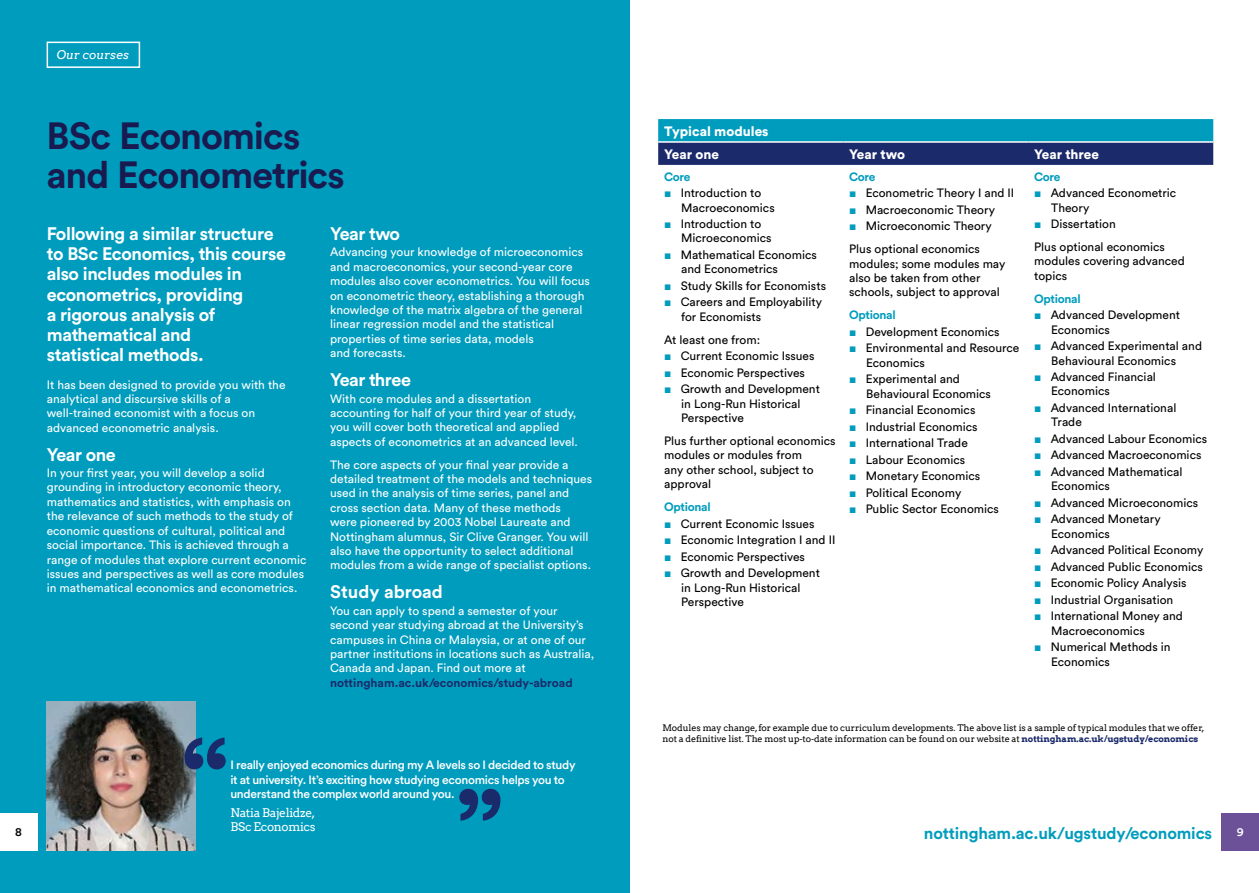
<style>
.page{position:relative;width:1259px;height:893px;background:#fff}
.page>*{position:absolute;margin:0;border:0;box-sizing:border-box;transform-origin:0 0}
.t1{font:700 37.5px/39px "Circular Pro";letter-spacing:-.03em;color:#191a50}
.t2{font:700 18px/20.2px "Circular Pro";letter-spacing:-.02em;color:#fff}
.t3{font:700 18px "Circular Pro";color:#fff}
.t4{font:700 16.5px "Circular Pro";letter-spacing:-.01em;color:#009cbd}
.t5{font:900 13.5px/23px "Circular Pro";color:#fff}
.t6{font:12px/14.4px "Circular Pro";color:#fff}
.t7{font:12px/14.4px "Circular Pro";color:#000}
.t8{font:500 12px/14.4px "Circular Pro";letter-spacing:-.025em;color:#fff}
.t9{font:700 12px "Circular Pro";color:#1b2a6b}
.t10{font:700 12px "Circular Pro";letter-spacing:-.025em;color:#009cbd}
.t11{font:12px/14.4px "Arvo";letter-spacing:-.02em;color:#fff}
.t12{font:italic 12px "Arvo";color:#fff}
.t13{font:500 12px "Circular Pro";color:#000}
.t14{font:9px/10.5px "Arvo";letter-spacing:-.01em;color:#000}
.s1{font-family:"Arial";color:#009cbd}
.s2{font-weight:700;color:#1b2a6b}
</style>
<div class="page">
<div style="left:0;top:0;width:629px;height:893px;background:#009cbd"></div>
<div style="left:0;top:813px;width:37px;height:37px;background:#fff"></div>
<div style="left:1221px;top:813px;width:38px;height:37px;background:#6c5198"></div>
<svg style="left:658px;top:119px;width:555px;height:46px;background:#0e6394"></svg>
<hr style="left:658px;top:141px;width:185px;height:2px;background:#fff">
<hr style="left:843px;top:141px;width:185px;height:2px;background:#fff">
<hr style="left:1028px;top:141px;width:185px;height:2px;background:#fff">
<img style="left:47px;top:702px;width:149px;height:148px">
<svg style="left:185px;top:737px;width:41px;height:32px"></svg>
<svg style="left:459px;top:789px;width:41px;height:32px"></svg>
<div style="left:47px;top:42px;width:93px;height:26px;border:2px solid #fff"></div>
<p class="t12" style="left:57px;top:47px;width:74px">Our courses</p>
<h1 class="t1" style="left:47px;top:115px;width:300px">BSc Economics and Econometrics</h1>
<h2 class="t2" style="left:47px;top:223px;width:241px">Following a similar structure to BSc Economics, this course also includes modules in econometrics, providing<br>a rigorous analysis of mathematical and<br>statistical methods.</h2>
<p class="t6" style="left:47px;top:377px;width:240px">It has been designed to provide you with the analytical and discursive skills of a well-trained economist with a focus on advanced econometric analysis.</p>
<h2 class="t2" style="left:47px;top:443px;width:70px">Year one</h2>
<p class="t6" style="left:47px;top:465px;width:261px">In your first year, you will develop a solid grounding in introductory economic theory, mathematics and statistics, with emphasis on the relevance of such methods to the study of economic questions of cultural, political and social importance. This is achieved through a range of modules that explore current economic issues and perspectives as well as core modules in mathematical economics and econometrics.</p>
<h2 class="t2" style="left:330px;top:223px;width:72px">Year two</h2>
<p class="t6" style="left:330px;top:245px;width:261px">Advancing your knowledge of microeconomics and macroeconomics, your second-year core modules also cover econometrics. You will focus on econometric theory, establishing a thorough knowledge of the matrix algebra of the general linear regression model and the statistical properties of time series data, models<br>and forecasts.</p>
<h2 class="t2" style="left:330px;top:369px;width:82px">Year three</h2>
<p class="t6" style="left:330px;top:391px;width:249px">With core modules and a dissertation accounting for half of your third year of study, you will cover both theoretical and applied aspects of econometrics at an advanced level.</p>
<p class="t6" style="left:330px;top:457px;width:263px">The core aspects of your final year provide a detailed treatment of the models and techniques used in the analysis of time series, panel and cross section data. Many of these methods<br>were pioneered by 2003 Nobel Laureate and Nottingham alumnus, Sir Clive Granger. You will also have the opportunity to select additional modules from a wide range of specialist options.</p>
<h2 class="t3" style="left:330px;top:579px;width:114px">Study abroad</h2>
<p class="t6" style="left:330px;top:603px;width:266px">You can apply to spend a semester of your second year studying abroad at the University’s campuses in China or Malaysia, or at one of our partner institutions in locations such as Australia, Canada and Japan. Find out more at</p>
<p class="t9" style="left:330px;top:674px;width:244px">nottingham.ac.uk/economics/study-abroad</p>
<p class="t5" style="left:664px;top:119px;width:106px">Typical modules<br>Year one</p>
<p class="t10" style="left:664px;top:168px;width:28px">Core</p>
<p class="t7" style="left:681px;top:185px;width:95px;text-indent:-17px"><span class="s1">■</span> Introduction to<br>Macroeconomics</p>
<p class="t7" style="left:681px;top:216px;width:92px;text-indent:-17px"><span class="s1">■</span> Introduction to<br>Microeconomics</p>
<p class="t7" style="left:681px;top:247px;width:137px;text-indent:-17px"><span class="s1">■</span> Mathematical Economics and Econometrics</p>
<p class="t7" style="left:664px;top:278px;width:163px"><span class="s1">■</span> Study Skills for Economists</p>
<p class="t7" style="left:681px;top:294px;width:142px;text-indent:-17px"><span class="s1">■</span> Careers and Employability for Economists</p>
<p class="t7" style="left:664px;top:332px;width:98px">At least one from:</p>
<p class="t7" style="left:664px;top:348px;width:152px"><span class="s1">■</span> Current Economic Issues</p>
<p class="t7" style="left:664px;top:365px;width:142px"><span class="s1">■</span> Economic Perspectives</p>
<p class="t7" style="left:681px;top:381px;width:140px;text-indent:-17px"><span class="s1">■</span> Growth and Development in Long-Run Historical<br>Perspective</p>
<p class="t7" style="left:664px;top:433px;width:173px">Plus further optional economics modules or modules from<br>any other school, subject to approval</p>
<p class="t10" style="left:664px;top:499px;width:48px">Optional</p>
<p class="t7" style="left:664px;top:516px;width:152px"><span class="s1">■</span> Current Economic Issues</p>
<p class="t7" style="left:664px;top:532px;width:173px"><span class="s1">■</span> Economic Integration I and II</p>
<p class="t7" style="left:664px;top:549px;width:142px"><span class="s1">■</span> Economic Perspectives</p>
<p class="t7" style="left:681px;top:565px;width:140px;text-indent:-17px"><span class="s1">■</span> Growth and Development in Long-Run Historical<br>Perspective</p>
<p class="t5" style="left:849px;top:142px;width:57px">Year two</p>
<p class="t5" style="left:1034px;top:142px;width:66px">Year three</p>
<p class="t10" style="left:849px;top:168px;width:28px">Core</p>
<p class="t7" style="left:849px;top:185px;width:166px"><span class="s1">■</span> Econometric Theory I and II</p>
<p class="t7" style="left:849px;top:202px;width:147px"><span class="s1">■</span> Macroeconomic Theory</p>
<p class="t7" style="left:849px;top:214px;width:144px;line-height:23px"><span class="s1">■</span> Microeconomic Theory<br>Plus optional economics</p>
<p class="t7" style="left:849px;top:256px;width:158px">modules; some modules may also be taken from other schools, subject to approval</p>
<p class="t10" style="left:849px;top:307px;width:48px">Optional</p>
<p class="t7" style="left:849px;top:324px;width:152px"><span class="s1">■</span> Development Economics</p>
<p class="t7" style="left:866px;top:340px;width:155px;text-indent:-17px"><span class="s1">■</span> Environmental and Resource<br>Economics</p>
<p class="t7" style="left:866px;top:371px;width:126px;text-indent:-17px"><span class="s1">■</span> Experimental and<br>Behavioural Economics</p>
<p class="t7" style="left:849px;top:402px;width:128px"><span class="s1">■</span> Financial Economics</p>
<p class="t7" style="left:849px;top:419px;width:130px"><span class="s1">■</span> Industrial Economics</p>
<p class="t7" style="left:849px;top:435px;width:120px"><span class="s1">■</span> International Trade</p>
<p class="t7" style="left:849px;top:452px;width:118px"><span class="s1">■</span> Labour Economics</p>
<p class="t7" style="left:849px;top:468px;width:132px"><span class="s1">■</span> Monetary Economics</p>
<p class="t7" style="left:849px;top:485px;width:114px"><span class="s1">■</span> Political Economy</p>
<p class="t7" style="left:849px;top:501px;width:151px"><span class="s1">■</span> Public Sector Economics</p>
<p class="t10" style="left:1034px;top:168px;width:28px">Core</p>
<p class="t7" style="left:1051px;top:185px;width:126px;text-indent:-17px"><span class="s1">■</span> Advanced Econometric<br>Theory</p>
<p class="t7" style="left:1034px;top:212px;width:132px;line-height:23px"><span class="s1">■</span> Dissertation<br>Plus optional economics</p>
<p class="t7" style="left:1034px;top:253px;width:152px">modules covering advanced topics</p>
<p class="t10" style="left:1034px;top:290px;width:48px">Optional</p>
<p class="t7" style="left:1051px;top:307px;width:130px;text-indent:-17px"><span class="s1">■</span> Advanced Development<br>Economics</p>
<p class="t7" style="left:1051px;top:338px;width:152px;text-indent:-17px"><span class="s1">■</span> Advanced Experimental and<br>Behavioural Economics</p>
<p class="t7" style="left:1051px;top:369px;width:106px;text-indent:-17px"><span class="s1">■</span> Advanced Financial<br>Economics</p>
<p class="t7" style="left:1051px;top:400px;width:127px;text-indent:-17px"><span class="s1">■</span> Advanced International<br>Trade</p>
<p class="t7" style="left:1034px;top:431px;width:174px"><span class="s1">■</span> Advanced Labour Economics</p>
<p class="t7" style="left:1034px;top:447px;width:169px"><span class="s1">■</span> Advanced Macroeconomics</p>
<p class="t7" style="left:1051px;top:464px;width:133px;text-indent:-17px"><span class="s1">■</span> Advanced Mathematical<br>Economics</p>
<p class="t7" style="left:1034px;top:495px;width:165px"><span class="s1">■</span> Advanced Microeconomics</p>
<p class="t7" style="left:1051px;top:511px;width:111px;text-indent:-17px"><span class="s1">■</span> Advanced Monetary<br>Economics</p>
<p class="t7" style="left:1034px;top:542px;width:171px"><span class="s1">■</span> Advanced Political Economy</p>
<p class="t7" style="left:1034px;top:559px;width:170px"><span class="s1">■</span> Advanced Public Economics</p>
<p class="t7" style="left:1034px;top:575px;width:154px"><span class="s1">■</span> Economic Policy Analysis</p>
<p class="t7" style="left:1034px;top:592px;width:141px"><span class="s1">■</span> Industrial Organisation</p>
<p class="t7" style="left:1051px;top:608px;width:133px;text-indent:-17px"><span class="s1">■</span> International Money and<br>Macroeconomics</p>
<p class="t7" style="left:1051px;top:639px;width:121px;text-indent:-17px"><span class="s1">■</span> Numerical Methods in<br>Economics</p>
<p class="t14" style="left:662px;top:723px;width:543px">Modules may change, for example due to curriculum developments. The above list is a sample of typical modules that we offer, not a definitive list. The most up-to-date information can be found on our website at <span class="s2">nottingham.ac.uk/ugstudy/economics</span></p>
<p class="t8" style="left:230px;top:757px;width:347px">I really enjoyed economics during my A levels so I decided to study it at university. It’s exciting how studying economics helps you to understand the complex world around you.</p>
<p class="t11" style="left:230px;top:805px;width:87px">Natia Bajelidze,<br>BSc Economics</p>
<h3 class="t4" style="left:924px;top:821px;width:290px">nottingham.ac.uk/ugstudy/economics</h3>
<p class="t13" style="left:15px;top:824px;width:8px">8</p>
<p class="t8" style="left:1236px;top:824px;width:8px">9</p>
</div>
